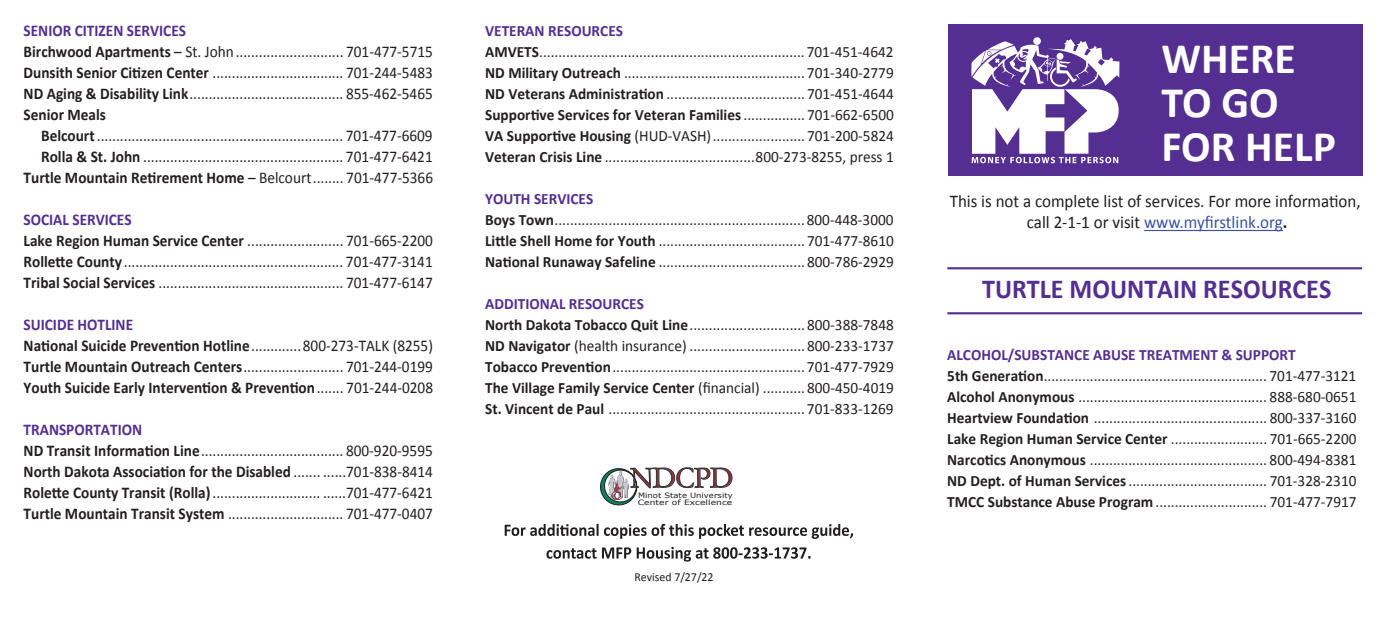
<style>
.page{position:relative;width:1386px;height:630px;background:#fff}
.page>*{position:absolute;margin:0;border:0;box-sizing:border-box;transform-origin:0 0}
.t1{font:700 43.75px/43.8px "Calibri";color:#fff}
.t2{font:30.28px "Garamond";letter-spacing:-.025em;color:#8f2c35}
.t3{font:700 27.47px "Calibri";color:#542e91;scale:.95 1}
.t4{font:17.85px/21.5px "Calibri";color:#211e1e;text-align:center;scale:.95 1}
.t5{font:16.45px/21px "Calibri";color:#231f20;scale:.93 1}
.t6{font:700 16.45px/21px "Calibri";color:#231f20;scale:.93 1}
.t7{font:15.75px/21px "Calibri";color:#231f20}
.t8{font:12.25px "Calibri";color:#201d1e}
.t9{font:7.35px/7.4px "Verdana";letter-spacing:.005em;color:#211e1e;scale:1.15 1}
.s1{font-weight:700;color:#542e91}
.s2{font-weight:700}
.s3{color:#542e91}
.s4{font-weight:400}
.s5{color:#3a54a4}
</style>
<div class="page">
<div style="left:948px;top:24px;width:415px;height:152px;background:#542e91"></div>
<svg style="left:971px;top:39px;width:148px;height:124px"></svg>
<hr style="left:1144px;top:230px;width:139px;height:1px;background:#3a54a4">
<hr style="left:947px;top:312px;width:415px;height:2px;background:#542e91">
<hr style="left:947px;top:267px;width:415px;height:2px;background:#542e91">
<svg style="left:505px;top:524px;width:348px;height:15px"></svg>
<svg style="left:546px;top:547px;width:85px;height:12px"></svg>
<svg style="left:637px;top:547px;width:174px;height:15px"></svg>
<svg style="left:600px;top:467px;width:132px;height:39px"></svg>
<p class="t5" style="left:24px;top:21px;width:442px"><span class="s1">SENIOR CITIZEN SERVICES<br></span><span class="s2">Birchwood Apartments</span> – St. John ............................ 701-477-5715<br><span class="s2">Dunsith Senior Citizen Center</span> .................................. 701-244-5483<br><span class="s2">ND Aging &amp; Disability Link</span>........................................ 855-462-5465<br><span class="s2">Senior Meals</span></p>
<p class="t5" style="left:24px;top:126px;width:442px;text-align:right"><span class="s2">Belcourt</span>................................................................ 701-477-6609<br><span class="s2">Rolla &amp; St. John</span> .................................................... 701-477-6421<br><span class="s2">Turtle Mountain Retirement Home</span> – Belcourt........ 701-477-5366</p>
<p class="t5" style="left:24px;top:210px;width:442px"><span class="s1">SOCIAL SERVICES<br></span><span class="s2">Lake Region Human Service Center</span> ......................... 701-665-2200<br><span class="s2">Rollette County</span> ......................................................... 701-477-3141<br><span class="s2">Tribal Social Services</span> ................................................ 701-477-6147</p>
<p class="t6" style="left:24px;top:314px;width:442px"><span class="s3">SUICIDE HOTLINE<br></span>National Suicide Prevention Hotline<span class="s4">.............800-273-TALK (8255)<br></span>Turtle Mountain Outreach Centers<span class="s4">.......................... 701-244-0199<br></span>Youth Suicide Early Intervention &amp; Prevention<span class="s4">....... 701-244-0208</span></p>
<p class="t5" style="left:24px;top:420px;width:442px"><span class="s1">TRANSPORTATION<br></span><span class="s2">ND Transit Information Line</span>..................................... 800-920-9595<br><span class="s2">North Dakota Association for the Disabled</span> ....... ......701-838-8414<br><span class="s2">Rolette County Transit (Rolla)</span>............................ ......701-477-6421<br><span class="s2">Turtle Mountain Transit System</span> .............................. 701-477-0407</p>
<p class="t7" style="left:485px;top:21px;width:410px"><span class="s1">VETERAN RESOURCES </span><span class="s2">AMVETS</span>..................................................................... 701-451-4642<br><span class="s2">ND Military Outreach</span> ............................................... 701-340-2779<br><span class="s2">ND Veterans Administration</span> .................................... 701-451-4644<br><span class="s2">Supportive Services for Veteran Families</span> ................ 701-662-6500<br><span class="s2">VA Supportive Housing</span> (HUD-VASH)........................ 701-200-5824<br><span class="s2">Veteran Crisis Line</span> .......................................800-273-8255, press 1</p>
<p class="t7" style="left:485px;top:189px;width:410px"><span class="s1">YOUTH SERVICES<br></span><span class="s2">Boys Town</span>................................................................. 800-448-3000<br><span class="s2">Little Shell Home for Youth</span> ...................................... 701-477-8610<br><span class="s2">National Runaway Safeline</span> ...................................... 800-786-2929</p>
<p class="t7" style="left:485px;top:294px;width:410px"><span class="s1">ADDITIONAL RESOURCES<br></span><span class="s2">North Dakota Tobacco Quit Line</span>.............................. 800-388-7848<br><span class="s2">ND Navigator</span> (health insurance) .............................. 800-233-1737<br><span class="s2">Tobacco Prevention</span>.................................................. 701-477-7929<br><span class="s2">The Village Family Service Center</span> (financial) ........... 800-450-4019<br><span class="s2">St. Vincent de Paul</span> ................................................... 701-833-1269</p>
<h2 class="t2" style="left:630px;top:460px;width:105px">NDCPD</h2>
<p class="t9" style="left:638px;top:491px;width:84px">Minot State University<br>Center of Excellence</p>
<p class="t8" style="left:634px;top:569px;width:81px">Revised 7/27/22</p>
<h1 class="t1" style="left:1162px;top:37px;width:176px">WHERE<br>TO GO<br>FOR HELP</h1>
<p class="t4" style="left:950px;top:190px;width:434px">This is not a complete list of services. For more information, call 2-1-1 or visit <span class="s5">www.myfirstlink.org</span><span class="s2">.</span></p>
<h3 class="t3" style="left:982px;top:271px;width:369px">TURTLE MOUNTAIN RESOURCES</h3>
<p class="t7" style="left:947px;top:345px;width:411px"><span class="s1">ALCOHOL/SUBSTANCE ABUSE TREATMENT &amp; SUPPORT<br></span><span class="s2">5th Generation</span>.......................................................... 701-477-3121<br><span class="s2">Alcohol Anonymous</span> ................................................. 888-680-0651<br><span class="s2">Heartview Foundation</span> ............................................. 800-337-3160<br><span class="s2">Lake Region Human Service Center</span> ......................... 701-665-2200<br><span class="s2">Narcotics Anonymous</span> .............................................. 800-494-8381<br><span class="s2">ND Dept. of Human Services</span>.................................... 701-328-2310<br><span class="s2">TMCC Substance Abuse Program</span> ............................. 701-477-7917</p>
</div>
